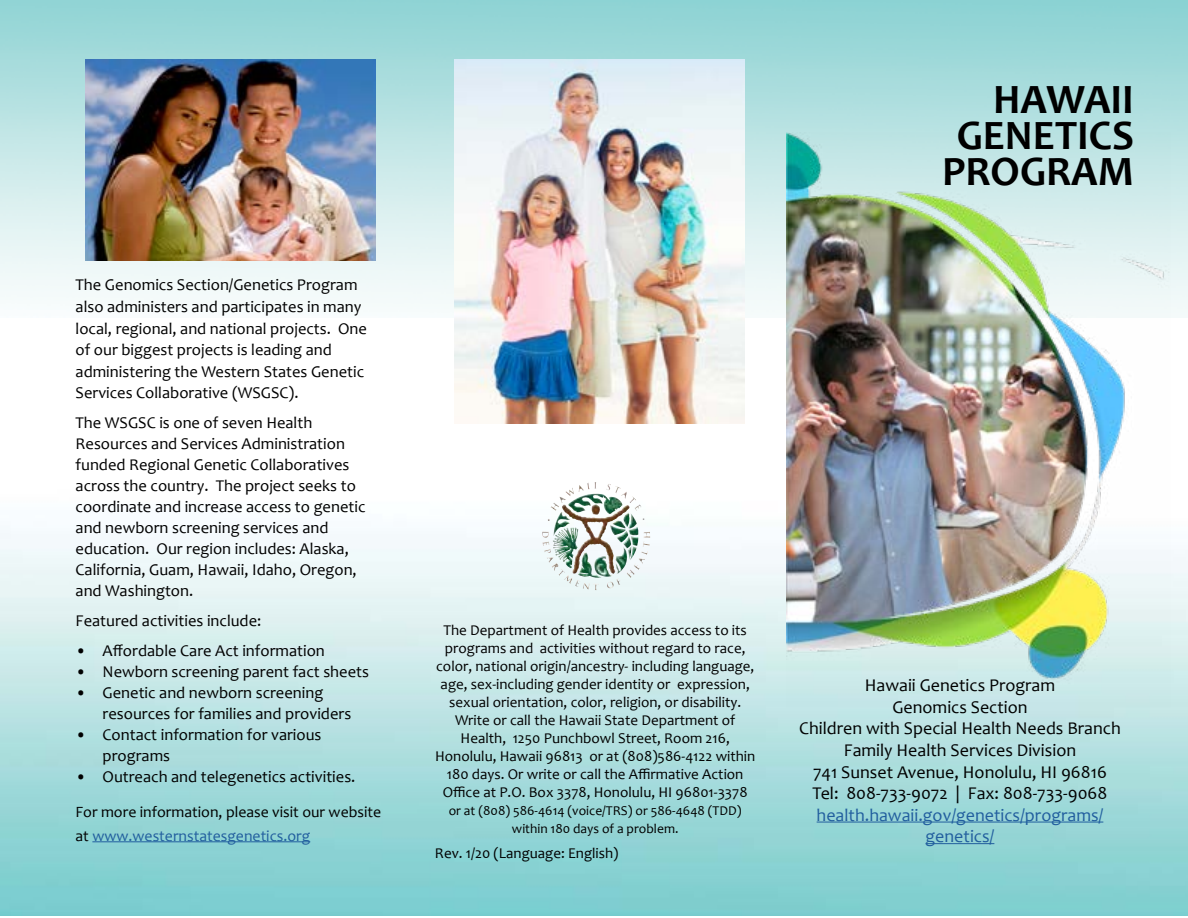
<style>
.page{position:relative;width:1188px;height:918px;background:#fff}
.page>*{position:absolute;margin:0;border:0;box-sizing:border-box;transform-origin:0 0}
.Heading_1{font:700 42px/36px "Candara";color:#000;text-align:right}
.t1{font:18px/21.6px "Candara";color:#000;text-align:center}
.Bodytext{font:16.5px/21px "Candara";color:#000}
.Bodytext-2{font:15.75px/23.9px "Candara";color:#000}
.t2{font:15px/18px "Candara";color:#000;text-align:center}
.t3{font:13.5px "Candara";color:#000}
.s1{color:#215e9e}
</style>
<div class="page">
<img style="left:0;top:492px;width:1188px;height:423px">
<img style="left:0;top:0;width:1188px;height:318px">
<hr style="left:92px;top:842px;width:218px;height:1px;background:#215e9e">
<hr style="left:817px;top:822px;width:286px;height:1px;background:#215e9e">
<hr style="left:926px;top:843px;width:68px;height:1px;background:#215e9e">
<img style="left:565px;top:482px;width:56px;height:12px">
<img style="left:786px;top:132px;width:385px;height:575px">
<img style="left:85px;top:59px;width:290px;height:202px">
<img style="left:454px;top:59px;width:291px;height:365px">
<p class="Bodytext" style="left:76px;top:274px;width:293px;line-height:21.6px">The Genomics Section/Genetics Program also administers and participates in many local, regional, and national projects. One of our biggest projects is leading and administering the Western States Genetic Services Collaborative (WSGSC).</p>
<p class="Bodytext" style="left:76px;top:412px;width:291px">The WSGSC is one of seven Health Resources and Services Administration funded Regional Genetic Collaboratives across the country. The project seeks to coordinate and increase access to genetic and newborn screening services and education. Our region includes: Alaska, California, Guam, Hawaii, Idaho, Oregon, and Washington.</p>
<p class="Bodytext" style="left:76px;top:610px;width:187px">Featured activities include:</p>
<p class="Bodytext" style="left:76px;top:640px;width:251px">• Affordable Care Act information</p>
<p class="Bodytext" style="left:76px;top:661px;width:295px">• Newborn screening parent fact sheets</p>
<p class="Bodytext" style="left:103px;top:682px;width:250px;text-indent:-27px">• Genetic and newborn screening resources for families and providers</p>
<p class="Bodytext" style="left:103px;top:724px;width:220px;text-indent:-27px">• Contact information for various programs</p>
<p class="Bodytext" style="left:76px;top:766px;width:281px">• Outreach and telegenetics activities.</p>
<p class="Bodytext-2" style="left:76px;top:800px;width:307px">For more information, please visit our website at <span class="s1">www.westernstatesgenetics.org</span></p>
<h1 class="Heading_1" style="left:942px;top:81px;width:193px">HAWAII<br>GENETICS<br>PROGRAM</h1>
<p class="t2" style="left:436px;top:621px;width:320px">The Department of Health provides access to its programs and activities without regard to race, color, national origin/ancestry- including language, age, sex-including gender identity or expression, sexual orientation, color, religion, or disability.</p>
<p class="t2" style="left:435px;top:711px;width:322px">Write or call the Hawaii State Department of Health, 1250 Punchbowl Street, Room 216, Honolulu, Hawaii 96813 or at (808)586-4122 within 180 days. Or write or call the Affirmative Action Office at P.O. Box 3378, Honolulu, HI 96801-3378</p>
<p class="t3" style="left:449px;top:803px;width:294px">or at (808) 586-4614 (voice/TRS) or 586-4648 (TDD)</p>
<p class="t3" style="left:512px;top:821px;width:168px">within 180 days of a problem.</p>
<p class="t2" style="left:435px;top:844px;width:185px">Rev. 1/20 (Language: English)</p>
<p class="t1" style="left:799px;top:674px;width:323px">Hawaii Genetics Program<br>Genomics Section<br>Children with Special Health Needs Branch<br>Family Health Services Division<br>741 Sunset Avenue, Honolulu, HI 96816<br>Tel: 808-733-9072 | Fax: 808-733-9068 <span class="s1">health.hawaii.gov/genetics/programs/ genetics/</span></p>
</div>
